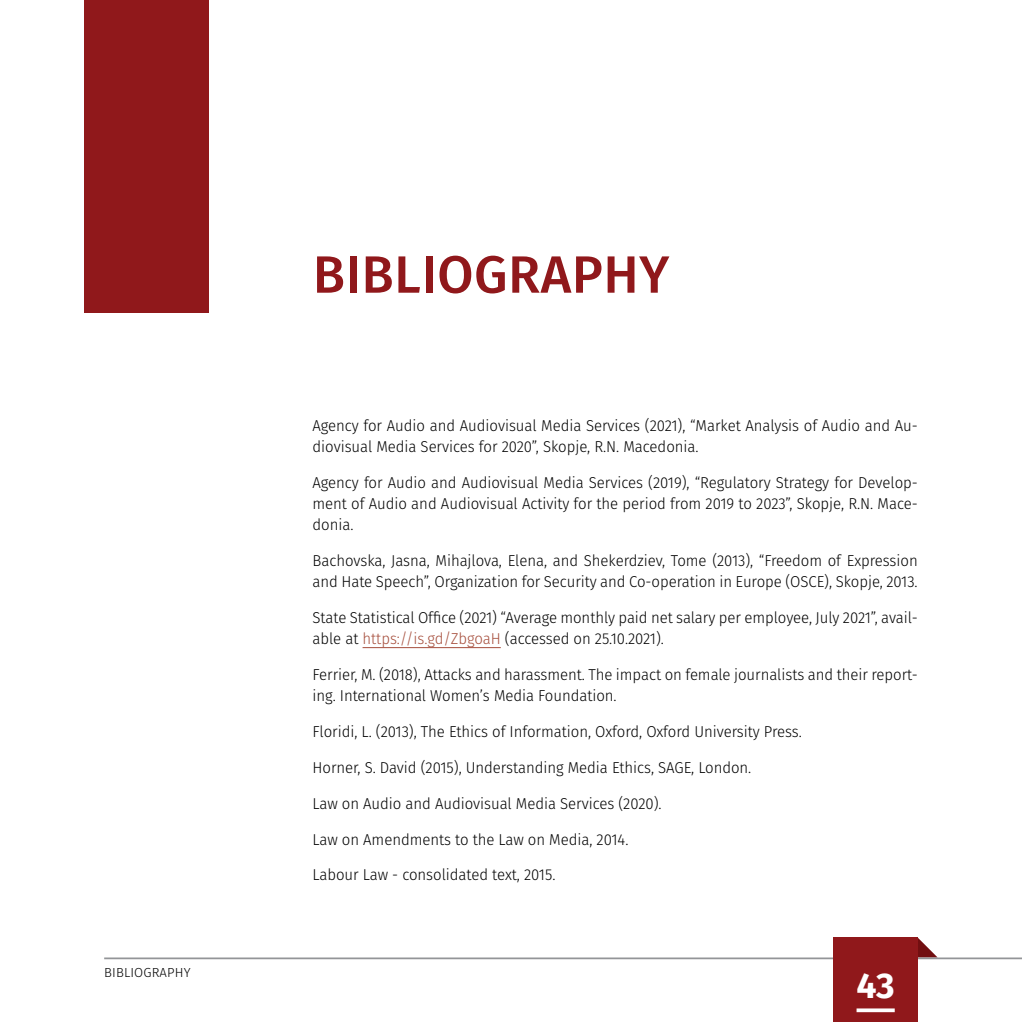
<style>
.page{position:relative;width:1022px;height:1022px;background:#fff}
.page>*{position:absolute;margin:0;border:0;box-sizing:border-box;transform-origin:0 0}
.t1{font:500 52.5px "Fira Sans";letter-spacing:.01em;color:#90181b}
.t2{font:700 35.7px "Fira Sans";color:#fff}
.t3{font:300 15.75px/21px "Fira Sans";letter-spacing:-.005em;color:#000;scale:.95 1}
.t4{font:300 13.12px "Fira Sans";letter-spacing:.01em;color:#000}
.s1{color:#a64e3c}
</style>
<div class="page">
<div style="left:84px;top:0;width:124px;height:313px;background:#90181b"></div>
<hr style="left:363px;top:647px;width:138px;height:1px;background:#a64e3c">
<svg style="left:918px;top:938px;width:19px;height:19px"></svg>
<hr style="left:104px;top:957px;width:918px;height:2px;background:#939598">
<div style="left:833px;top:938px;width:85px;height:84px;background:#90181b"></div>
<svg style="left:856px;top:1008px;width:39px;height:4px"></svg>
<p class="t4" style="left:104px;top:963px;width:88px">BIBLIOGRAPHY</p>
<h1 class="t1" style="left:313px;top:232px;width:358px">BIBLIOGRAPHY</h1>
<p class="t3" style="left:313px;top:415px;width:639px">Agency for Audio and Audiovisual Media Services (2021), “Market Analysis of Audio and Au&shy;diovisual Media Services for 2020”, Skopje, R.N. Macedonia.</p>
<p class="t3" style="left:313px;top:472px;width:639px;text-align:justify">Agency for Audio and Audiovisual Media Services (2019), “Regulatory Strategy for Develop&shy;ment of Audio and Audiovisual Activity for the period from 2019 to 2023”, Skopje, R.N. Mace&shy;donia.</p>
<p class="t3" style="left:313px;top:550px;width:638px">Bachovska, Jasna, Mihajlova, Elena, and Shekerdziev, Tome (2013), “Freedom of Expression and Hate Speech”, Organization for Security and Co-operation in Europe (OSCE), Skopje, 2013.</p>
<p class="t3" style="left:313px;top:607px;width:639px">State Statistical Office (2021) “Average monthly paid net salary per employee, July 2021”, avail&shy;able at <span class="s1">https://is.gd/ZbgoaH</span> (accessed on 25.10.2021).</p>
<p class="t3" style="left:313px;top:664px;width:639px">Ferrier, M. (2018), Attacks and harassment. The impact on female journalists and their report&shy;ing. International Women’s Media Foundation.</p>
<p class="t3" style="left:313px;top:721px;width:517px">Floridi, L. (2013), The Ethics of Information, Oxford, Oxford University Press.</p>
<p class="t3" style="left:313px;top:757px;width:463px">Horner, S. David (2015), Understanding Media Ethics, SAGE, London.</p>
<p class="t3" style="left:313px;top:793px;width:369px">Law on Audio and Audiovisual Media Services (2020).</p>
<p class="t3" style="left:313px;top:828px;width:334px">Law on Amendments to the Law on Media, 2014.</p>
<p class="t3" style="left:313px;top:864px;width:257px">Labour Law - consolidated text, 2015.</p>
<h2 class="t2" style="left:856px;top:955px;width:40px">43</h2>
</div>
